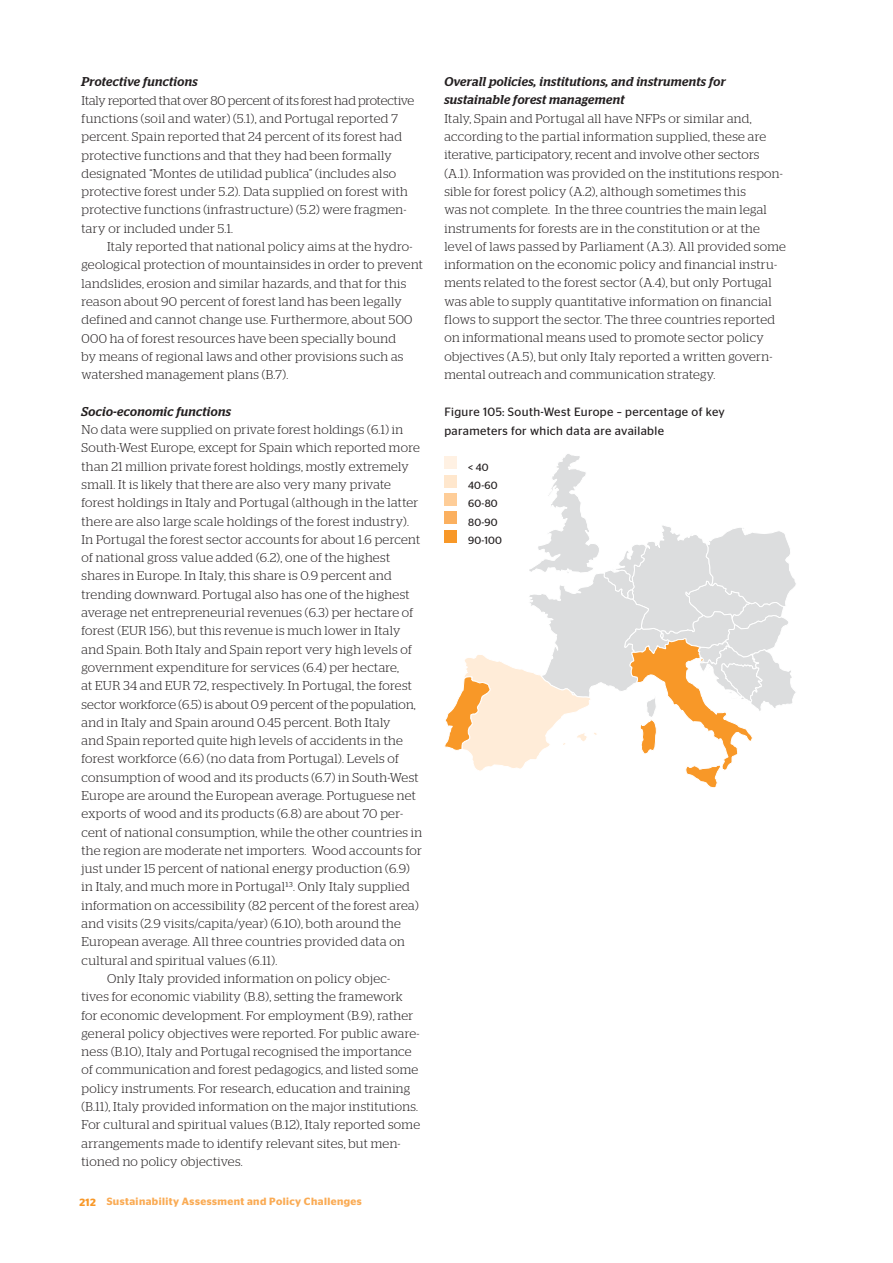
<style>
.page{position:relative;width:893px;height:1263px;background:#fff}
.page>*{position:absolute;margin:0;border:0;box-sizing:border-box;transform-origin:0 0}
.t1{font:300 12.75px/18.3px "Stag";letter-spacing:.025em;color:#231f20}
.t2{font:italic 500 12.75px/18.3px "Stag";letter-spacing:.03em;color:#231f20}
.t3{font:300 12.75px "Stag";letter-spacing:.005em;color:#231f20}
.t4{font:12px/18.3px "Stag Sans";letter-spacing:.03em;color:#231f20}
.t5{font:600 10.5px "Stag Sans";letter-spacing:.04em;color:#faab54}
.t6{font:10.5px/18.3px "Stag Sans";letter-spacing:.02em;color:#231f20}
.s1{color:#f89828}
</style>
<div class="page">
<svg style="left:444px;top:454px;width:352px;height:334px"></svg>
<div style="left:444px;top:456px;width:13px;height:13px;background:#fff1e3"></div>
<div style="left:444px;top:475px;width:13px;height:13px;background:#ffe7cd"></div>
<div style="left:444px;top:493px;width:13px;height:13px;background:#fecd98"></div>
<div style="left:444px;top:511px;width:13px;height:13px;background:#fbb05f"></div>
<div style="left:444px;top:530px;width:13px;height:13px;background:#f89828"></div>
<p class="t2" style="left:82px;top:73px;width:118px">Protective functions</p>
<p class="t1" style="left:82px;top:91px;width:334px">Italy reported that over 80 percent of its forest had protective functions (soil and water) (5.1), and Portugal reported 7 percent. Spain reported that 24 percent of its forest had protective functions and that they had been formally designated “Montes de utilidad publica” (includes also protective forest under 5.2). Data supplied on forest with protective functions (infrastructure) (5.2) were fragmen&shy;tary or included under 5.1.</p>
<p class="t1" style="left:82px;top:237px;width:343px;text-indent:26px">Italy reported that national policy aims at the hydro&shy;geological protection of mountainsides in order to prevent landslides, erosion and similar hazards, and that for this reason about 90 percent of forest land has been legally defined and cannot change use. Furthermore, about 500<br>000 ha of forest resources have been specially bound<br>by means of regional laws and other provisions such as watershed management plans (B.7).</p>
<p class="t2" style="left:82px;top:402px;width:151px">Socio-economic functions</p>
<p class="t1" style="left:82px;top:420px;width:323px">No data were supplied on private forest holdings (6.1) in</p>
<p class="t1" style="left:82px;top:438px;width:340px">South-West Europe, except for Spain which reported more</p>
<p class="t1" style="left:82px;top:457px;width:329px">than 21 million private forest holdings, mostly extremely</p>
<p class="t1" style="left:82px;top:475px;width:311px">small. It is likely that there are also very many private</p>
<p class="t1" style="left:82px;top:493px;width:338px">forest holdings in Italy and Portugal (although in the latter</p>
<p class="t1" style="left:82px;top:512px;width:329px">there are also large scale holdings of the forest industry).</p>
<p class="t1" style="left:82px;top:530px;width:340px">In Portugal the forest sector accounts for about 1.6 percent</p>
<p class="t1" style="left:82px;top:548px;width:310px">of national gross value added (6.2), one of the highest</p>
<p class="t1" style="left:82px;top:566px;width:312px">shares in Europe. In Italy, this share is 0.9 percent and</p>
<p class="t1" style="left:82px;top:585px;width:330px">trending downward. Portugal also has one of the highest</p>
<p class="t1" style="left:82px;top:603px;width:333px">average net entrepreneurial revenues (6.3) per hectare of</p>
<p class="t1" style="left:82px;top:621px;width:321px">forest (EUR 156), but this revenue is much lower in Italy</p>
<p class="t1" style="left:82px;top:640px;width:332px">and Spain. Both Italy and Spain report very high levels of</p>
<p class="t1" style="left:82px;top:658px;width:319px">government expenditure for services (6.4) per hectare,</p>
<p class="t1" style="left:82px;top:676px;width:332px">at EUR 34 and EUR 72, respectively. In Portugal, the forest</p>
<p class="t3" style="left:82px;top:697px;width:336px">sector workforce (6.5) is about 0.9 percent of the population,</p>
<p class="t1" style="left:82px;top:713px;width:311px">and in Italy and Spain around 0.45 percent. Both Italy</p>
<p class="t1" style="left:82px;top:731px;width:323px">and Spain reported quite high levels of accidents in the</p>
<p class="t1" style="left:82px;top:749px;width:319px">forest workforce (6.6) (no data from Portugal). Levels of</p>
<p class="t1" style="left:82px;top:768px;width:339px">consumption of wood and its products (6.7) in South-West</p>
<p class="t1" style="left:82px;top:786px;width:336px">Europe are around the European average. Portuguese net</p>
<p class="t1" style="left:82px;top:804px;width:323px">exports of wood and its products (6.8) are about 70 per-</p>
<p class="t1" style="left:82px;top:823px;width:342px">cent of national consumption, while the other countries in</p>
<p class="t1" style="left:82px;top:841px;width:342px">the region are moderate net importers. Wood accounts for</p>
<p class="t1" style="left:82px;top:859px;width:330px">just under 15 percent of national energy production (6.9)</p>
<p class="t1" style="left:82px;top:877px;width:330px">in Italy, and much more in Portugal13. Only Italy supplied</p>
<p class="t1" style="left:82px;top:896px;width:339px">information on accessibility (82 percent of the forest area)</p>
<p class="t1" style="left:82px;top:914px;width:321px">and visits (2.9 visits/capita/year) (6.10), both around the</p>
<p class="t1" style="left:82px;top:932px;width:325px">European average. All three countries provided data on</p>
<p class="t1" style="left:82px;top:951px;width:197px">cultural and spiritual values (6.11).</p>
<p class="t1" style="left:107px;top:969px;width:285px">Only Italy provided information on policy objec-</p>
<p class="t1" style="left:82px;top:987px;width:323px">tives for economic viability (B.8), setting the framework</p>
<p class="t1" style="left:82px;top:1006px;width:333px">for economic development. For employment (B.9), rather</p>
<p class="t1" style="left:82px;top:1024px;width:339px">general policy objectives were reported. For public aware-</p>
<p class="t1" style="left:82px;top:1042px;width:332px">ness (B.10), Italy and Portugal recognised the importance</p>
<p class="t1" style="left:82px;top:1060px;width:338px">of communication and forest pedagogics, and listed some</p>
<p class="t1" style="left:82px;top:1079px;width:330px">policy instruments. For research, education and training</p>
<p class="t1" style="left:82px;top:1097px;width:338px">(B.11), Italy provided information on the major institutions.</p>
<p class="t1" style="left:82px;top:1115px;width:340px">For cultural and spiritual values (B.12), Italy reported some</p>
<p class="t1" style="left:82px;top:1134px;width:321px">arrangements made to identify relevant sites, but men-</p>
<p class="t1" style="left:82px;top:1152px;width:163px">tioned no policy objectives.</p>
<p class="t5" style="left:79px;top:1196px;width:284px"><span class="s1">212</span> Sustainability Assessment and Policy Challenges</p>
<p class="t2" style="left:444px;top:72px;width:283px">Overall policies, institutions, and instruments for sustainable forest management</p>
<p class="t1" style="left:444px;top:109px;width:343px">Italy, Spain and Portugal all have NFPs or similar and, according to the partial information supplied, these are iterative, participatory, recent and involve other sectors (A.1). Information was provided on the institutions respon&shy;sible for forest policy (A.2), although sometimes this<br>was not complete. In the three countries the main legal instruments for forests are in the constitution or at the level of laws passed by Parliament (A.3). All provided some information on the economic policy and financial instru&shy;ments related to the forest sector (A.4), but only Portugal was able to supply quantitative information on financial flows to support the sector. The three countries reported on informational means used to promote sector policy objectives (A.5), but only Italy reported a written govern&shy;mental outreach and communication strategy.</p>
<p class="t4" style="left:444px;top:403px;width:282px">Figure 105: South-West Europe – percentage of key parameters for which data are available</p>
<p class="t6" style="left:468px;top:458px;width:35px">&lt; 40<br>40-60<br>60-80<br>80-90<br>90-100</p>
</div>
